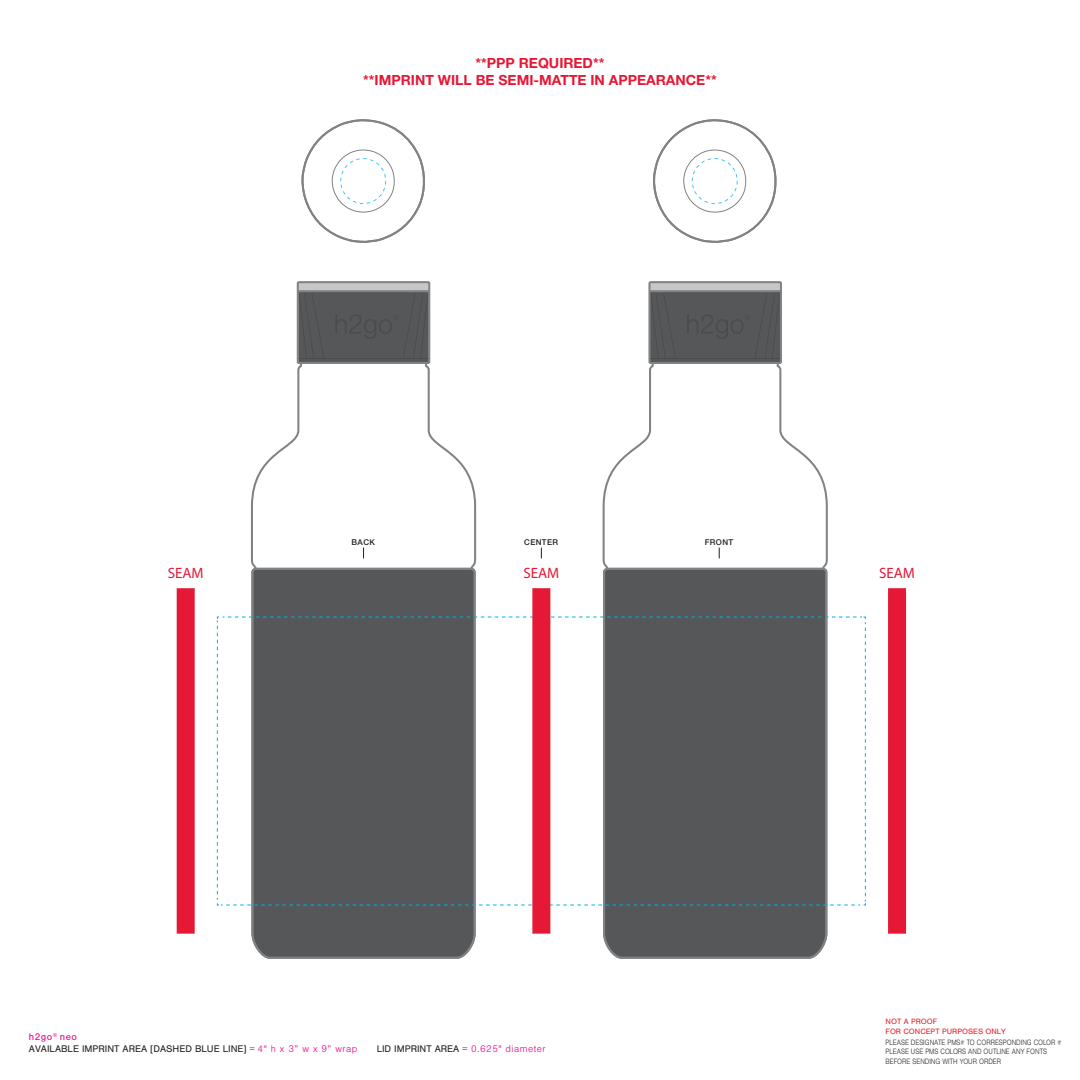
<style>
.page{position:relative;width:1080px;height:1080px;background:#fff}
.page>*{position:absolute;margin:0;border:0;box-sizing:border-box;transform-origin:0 0}
.t1{font:15px "Myriad Pro";color:#e51836}
.t2{font:700 14px/16.8px "Helvetica Neue";color:#e51836;text-align:center}
.t3{font:10px/12px "Nimbus San";color:#231f20}
.t4{font:300 8px/9.6px "Nimbus San";color:#231f20;scale:.85 1}
.t5{font:8px/9.6px "Nimbus San";color:#ee1d23}
.t6{font:500 8px "Helvetica Neue";letter-spacing:.05em;color:#231f20}
.s1{color:#ed028c}
.s2{font-weight:300;color:#ed028c}
</style>
<div class="page">
<svg style="left:602px;top:364px;width:226px;height:203px"></svg>
<svg style="left:603px;top:567px;width:225px;height:392px;background:#5a5c5e"></svg>
<div style="left:648px;top:281px;width:134px;height:83px;border:2px solid #808385"></div>
<hr style="left:649px;top:290px;width:132px;height:2px;background:#808385">
<svg style="left:650px;top:283px;width:130px;height:79px;background:#5f6163"></svg>
<hr style="left:650px;top:358px;width:130px;height:1px;background:#dcddde">
<svg style="left:251px;top:361px;width:226px;height:206px"></svg>
<svg style="left:251px;top:567px;width:225px;height:392px;background:#5b5d5f"></svg>
<div style="left:297px;top:281px;width:133px;height:83px;border:2px solid #808385"></div>
<hr style="left:297px;top:290px;width:133px;height:2px;background:#808385">
<svg style="left:298px;top:283px;width:131px;height:79px;background:#606163"></svg>
<hr style="left:299px;top:358px;width:129px;height:1px;background:#dcddde">
<svg style="left:216px;top:616px;width:650px;height:290px"></svg>
<div style="left:888px;top:588px;width:18px;height:346px;background:#e51836"></div>
<div style="left:177px;top:588px;width:18px;height:346px;background:#e51836"></div>
<div style="left:532px;top:588px;width:18px;height:346px;background:#e51836"></div>
<svg style="left:653px;top:119px;width:124px;height:124px"></svg>
<div style="left:692px;top:158px;width:46px;height:46px;border:1px dashed #40c7f4;border-radius:50%"></div>
<svg style="left:301px;top:119px;width:124px;height:124px"></svg>
<div style="left:340px;top:158px;width:46px;height:46px;border:1px dashed #40c7f4;border-radius:50%"></div>
<h2 class="t2" style="left:363px;top:55px;width:355px">**PPP REQUIRED**<br>**IMPRINT WILL BE SEMI-MATTE IN APPEARANCE**</h2>
<p class="t6" style="left:352px;top:538px;width:25px">BACK</p>
<p class="t6" style="left:524px;top:538px;width:36px">CENTER</p>
<p class="t6" style="left:705px;top:538px;width:30px">FRONT</p>
<h1 class="t1" style="left:168px;top:565px;width:37px">SEAM</h1>
<h1 class="t1" style="left:523px;top:565px;width:37px">SEAM</h1>
<h1 class="t1" style="left:879px;top:565px;width:37px">SEAM</h1>
<p class="t3" style="left:29px;top:1031px;width:330px"><span class="s1">h2go</span><sup>®</sup> <span class="s1">neo<br></span>AVAILABLE IMPRINT AREA [DASHED BLUE LINE] = <span class="s2">4" h x 3” w x 9” wrap</span></p>
<p class="t5" style="left:886px;top:1017px;width:122px">NOT A PROOF<br>FOR CONCEPT PURPOSES ONLY</p>
<p class="t3" style="left:377px;top:1043px;width:171px">LID IMPRINT AREA = <span class="s2">0.625" diameter</span></p>
<p class="t4" style="left:886px;top:1038px;width:209px">PLEASE DESIGNATE PMS# TO CORRESPONDING COLOR #<br>PLEASE USE PMS COLORS AND OUTLINE ANY FONTS<br>BEFORE SENDING WITH YOUR ORDER</p>
</div>
